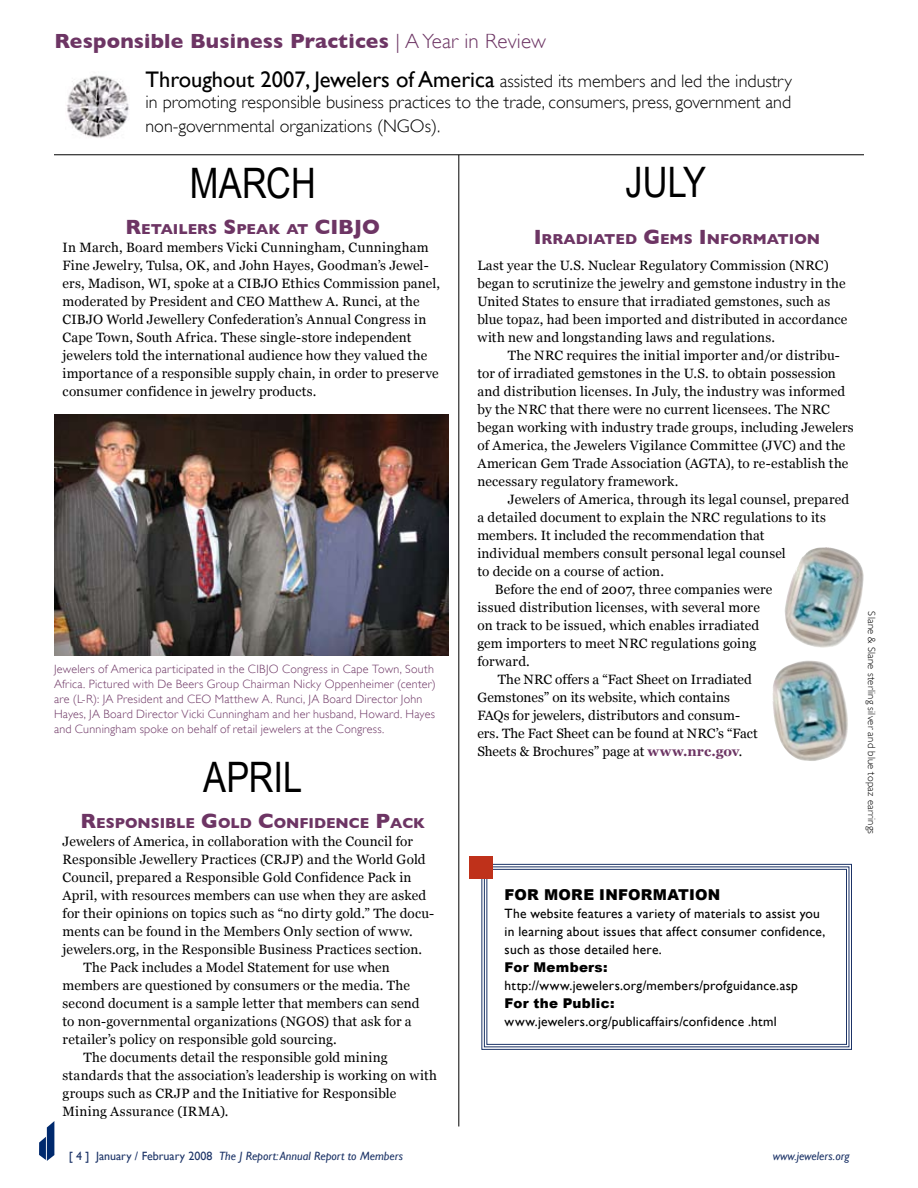
<style>
.page{position:relative;width:918px;height:1188px;background:#fff}
.page>*{position:absolute;margin:0;border:0;box-sizing:border-box;transform-origin:0 0}
.t1{font:42px "Arial Narrow";letter-spacing:.005em;color:#000}
.t2{font:700 21px "Gill Sans";letter-spacing:.01em;color:#6d3564}
.t3{font:700 21px "Gill Sans";color:#6d3564}
.t4{font:300 18px/21px "Gill Sans";color:#000}
.t5{font:900 15px "Arial";letter-spacing:.015em;color:#000}
.t6{font:700 14.7px "Gill Sans";color:#6d3564}
.t7{font:13.5px/18px "Georgia";letter-spacing:.015em;color:#000}
.t8{font:13.5px/18px "Gill Sans";letter-spacing:.02em;color:#000}
.t9{font:13.5px "Georgia";letter-spacing:-.005em;color:#000}
.t10{font:900 13.5px "Arial";letter-spacing:.02em;color:#000}
.t11{font:300 12px/15px "Gill Sans";letter-spacing:.02em;color:#6d3564}
.t12{font:italic 12px "Gill Sans";color:#1c3367}
.t13{font:300 10.5px "Gill Sans";letter-spacing:.03em;color:#000}
.s1{font-weight:300}
.s2{font-weight:400;font-size:22.5px}
.s3{font-size:21px}
.s4{font-weight:700;color:#6d3564}
.s5{font-style:italic}
.s6{font-style:normal}
</style>
<div class="page">
<svg style="left:39px;top:1121px;width:15px;height:40px"></svg>
<hr style="left:459px;top:155px;width:1px;height:971px;background:#000">
<img style="left:785px;top:547px;width:79px;height:101px">
<img style="left:772px;top:661px;width:76px;height:100px">
<svg style="left:481px;top:863px;width:371px;height:187px"></svg>
<div style="left:486px;top:869px;width:361px;height:176px;border:1px solid #1c3367"></div>
<div style="left:469px;top:856px;width:24px;height:23px;background:#bf311a"></div>
<img style="left:54px;top:415px;width:395px;height:240px">
<hr style="left:54px;top:155px;width:810px;height:1px;background:#000">
<img style="left:66px;top:75px;width:64px;height:63px">
<h2 class="t2" style="left:54px;top:29px;width:493px">Responsible Business Practices <span class="s1">| A Year in Review</span></h2>
<h3 class="t4" style="left:146px;top:70px;width:648px"><span class="s2">Throughout 2007, Jewelers of America</span> assisted its members and led the industry in promoting responsible business practices to the trade, consumers, press, government and</h3>
<h3 class="t4" style="left:146px;top:115px;width:296px">non-governmental organizations (NGOs).</h3>
<h1 class="t1" style="left:190px;top:152px;width:128px">MARCH</h1>
<p class="t6" style="left:125px;top:220px;width:203px"><span class="s3">R</span>ETAILERS <span class="s3">S</span> PEAK AT <span class="s3">CIB</span></p>
<h2 class="t3" style="left:354px;top:215px;width:26px">JO</h2>
<p class="t7" style="left:63px;top:239px;width:379px">In March, Board members Vicki Cunningham, Cunningham Fine Jewelry, Tulsa, OK, and John Hayes, Goodman’s Jewel&shy;ers, Madison, WI, spoke at a CIBJO Ethics Commission panel, moderated by President and CEO Matthew A. Runci, at the CIBJO World Jewellery Confederation’s Annual Congress in Cape Town, South Africa. These single-store independent jewelers told the international audience how they valued the importance of a responsible supply chain, in order to preserve consumer confidence in jewelry products.</p>
<p class="t11" style="left:54px;top:661px;width:383px">Jewelers of America participated in the CIBJO Congress in Cape Town, South Africa. Pictured with De Beers Group Chairman Nicky Oppenheimer (center) are (L-R): JA President and CEO Matthew A. Runci, JA Board Director John Hayes, JA Board Director Vicki Cunningham and her husband, Howard. Hayes and Cunningham spoke on behalf of retail jewelers at the Congress.</p>
<h1 class="t1" style="left:203px;top:746px;width:101px">APRIL</h1>
<p class="t6" style="left:81px;top:814px;width:346px"><span class="s3">R</span>ESPONSIBLE <span class="s3">G</span>OLD <span class="s3">C</span>ONFIDENCE <span class="s3">P</span>ACK</p>
<p class="t7" style="left:63px;top:833px;width:352px">Jewelers of America, in collaboration with the Council for</p>
<p class="t7" style="left:63px;top:851px;width:365px">Responsible Jewellery Practices (CRJP) and the World Gold</p>
<p class="t7" style="left:63px;top:869px;width:350px">Council, prepared a Responsible Gold Confidence Pack in</p>
<p class="t7" style="left:63px;top:887px;width:365px">April, with resources members can use when they are asked</p>
<p class="t7" style="left:63px;top:905px;width:373px">for their opinions on topics such as “no dirty gold.” The docu-</p>
<p class="t7" style="left:63px;top:923px;width:352px">ments can be found in the Members Only section of www.</p>
<p class="t7" style="left:63px;top:941px;width:361px">jewelers.org, in the Responsible Business Practices section.</p>
<p class="t7" style="left:84px;top:959px;width:308px">The Pack includes a Model Statement for use when</p>
<p class="t7" style="left:63px;top:977px;width:349px">members are questioned by consumers or the media. The</p>
<p class="t7" style="left:63px;top:995px;width:359px">second document is a sample letter that members can send</p>
<p class="t7" style="left:63px;top:1013px;width:351px">to non-governmental organizations (NGOS) that ask for a</p>
<p class="t7" style="left:63px;top:1031px;width:276px">retailer’s policy on responsible gold sourcing.</p>
<p class="t7" style="left:84px;top:1049px;width:305px">The documents detail the responsible gold mining</p>
<p class="t7" style="left:63px;top:1067px;width:376px">standards that the association’s leadership is working on with</p>
<p class="t7" style="left:63px;top:1085px;width:335px">groups such as CRJP and the Initiative for Responsible</p>
<p class="t7" style="left:63px;top:1103px;width:168px">Mining Assurance (IRMA).</p>
<h1 class="t1" style="left:626px;top:152px;width:82px">JULY</h1>
<p class="t6" style="left:534px;top:231px;width:288px"><span class="s3">I</span> RRADIATED <span class="s3">G</span> EMS <span class="s3">I</span> NFORMATION</p>
<p class="t7" style="left:477px;top:257px;width:372px">Last year the U.S. Nuclear Regulatory Commission (NRC) began to scrutinize the jewelry and gemstone industry in the United States to ensure that irradiated gemstones, such as blue topaz, had been imported and distributed in accordance with new and longstanding laws and regulations.</p>
<p class="t7" style="left:477px;top:347px;width:378px;text-indent:31px">The NRC requires the initial importer and/or distribu&shy;tor of irradiated gemstones in the U.S. to obtain possession and distribution licenses. In July, the industry was informed by the NRC that there were no current licensees. The NRC began working with industry trade groups, including Jewelers of America, the Jewelers Vigilance Committee (JVC) and the American Gem Trade Association (AGTA), to re-establish the necessary regulatory framework.</p>
<p class="t7" style="left:508px;top:491px;width:343px">Jewelers of America, through its legal counsel, prepared</p>
<p class="t7" style="left:477px;top:509px;width:350px">a detailed document to explain the NRC regulations to its</p>
<p class="t7" style="left:477px;top:527px;width:289px">members. It included the recommendation that</p>
<p class="t7" style="left:477px;top:545px;width:310px">individual members consult personal legal counsel</p>
<p class="t7" style="left:477px;top:563px;width:188px">to decide on a course of action.</p>
<p class="t7" style="left:495px;top:581px;width:279px">Before the end of 2007, three companies were</p>
<p class="t7" style="left:477px;top:599px;width:284px">issued distribution licenses, with several more</p>
<p class="t7" style="left:477px;top:617px;width:283px">on track to be issued, which enables irradiated</p>
<p class="t7" style="left:477px;top:635px;width:280px">gem importers to meet NRC regulations going</p>
<p class="t7" style="left:477px;top:653px;width:54px">forward.</p>
<p class="t7" style="left:498px;top:671px;width:256px">The NRC offers a “Fact Sheet on Irradiated</p>
<p class="t7" style="left:477px;top:689px;width:254px">Gemstones” on its website, which contains</p>
<p class="t7" style="left:477px;top:707px;width:264px">FAQs for jewelers, distributors and consum-</p>
<p class="t9" style="left:477px;top:725px;width:282px">ers. The Fact Sheet can be found at NRC’s “Fact</p>
<p class="t7" style="left:477px;top:743px;width:266px">Sheets &amp; Brochures” page at <span class="s4">www.nrc.gov</span><span class="s5">.</span></p>
<p class="t13" style="left:878px;top:611px;width:224px;rotate:90deg">Slane &amp; Slane sterling silver and blue topaz earrings</p>
<p class="t5" style="left:505px;top:884px;width:217px">For More Information</p>
<p class="t8" style="left:505px;top:904px;width:322px">The website features a variety of materials to assist you in learning about issues that affect consumer confidence, such as those detailed here.</p>
<p class="t10" style="left:505px;top:957px;width:105px">For Members:</p>
<p class="t8" style="left:505px;top:976px;width:295px">http://www.jewelers.org/members/profguidance.asp</p>
<p class="t10" style="left:505px;top:993px;width:111px">For the Public:</p>
<p class="t8" style="left:505px;top:1012px;width:274px">www.jewelers.org/publicaffairs/confidence .html</p>
<p class="t12" style="left:69px;top:1149px;width:336px"><span class="s6">[ 4 ] January / February 2008</span> The J Report: Annual Report to Members</p>
<p class="t12" style="left:773px;top:1149px;width:78px">www.jewelers.org</p>
</div>
